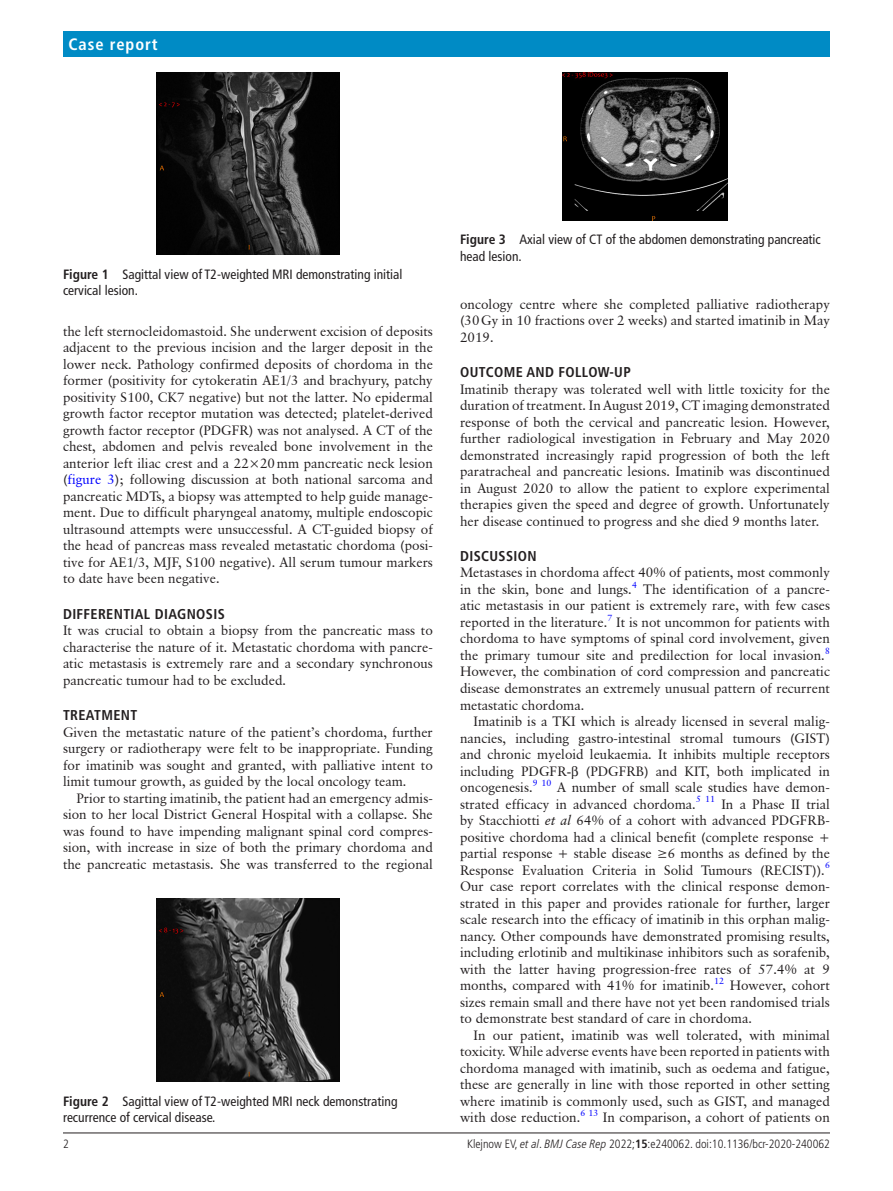
<style>
.page{position:relative;width:893px;height:1191px;background:#fff}
.page>*{position:absolute;margin:0;border:0;box-sizing:border-box;transform-origin:0 0}
.t1{font:700 condensed 16.5px "Frutiger LT Pro";letter-spacing:.055em;color:#fff}
.t2{font:700 condensed 14.25px "Frutiger LT Pro";letter-spacing:.025em;color:#231f20}
.t3{font:13.5px/16.5px "Classical Garamond BT";color:#231f20;text-align:justify}
.t4{font:condensed 13.5px/16.5px "Frutiger LT Pro";color:#231f20}
.t5{font:300 condensed 12px "Frutiger LT Pro";color:#231f20}
.s1{font-weight:700}
.s2{font-family:"Times New Roman"}
.s3{color:#00f}
.s4{font-style:italic}
</style>
<div class="page">
<hr style="left:63px;top:1132px;width:767px;height:1px;background:#231f20">
<div style="left:63px;top:31px;width:767px;height:25px;background:#008bc5"></div>
<img style="left:157px;top:72px;width:182px;height:183px">
<img style="left:157px;top:898px;width:182px;height:183px">
<img style="left:563px;top:72px;width:164px;height:148px">
<p class="t1" style="left:69px;top:34px;width:91px">Case report</p>
<p class="t4" style="left:63px;top:266px;width:341px"><span class="s1">Figure 1</span> Sagittal view of T2-weighted MRI demonstrating initial cervical lesion.</p>
<p class="t3" style="left:63px;top:323px;width:371px">the left sternocleidomastoid. She underwent excision of deposits adjacent to the previous incision and the larger deposit in the lower neck. Pathology confirmed deposits of chordoma in the former (positivity for cytokeratin AE1/3 and brachyury, patchy positivity S100, CK7 negative) but not the latter. No epidermal growth factor receptor mutation was detected; platelet<span class="s2">‐</span>derived growth factor receptor (PDGFR) was not analysed. A CT of the chest, abdomen and pelvis revealed bone involvement in the anterior left iliac crest and a 22×20mm pancreatic neck lesion (<span class="s3">figure 3</span>); following discussion at both national sarcoma and pancreatic MDTs, a biopsy was attempted to help guide manage&shy;ment. Due to difficult pharyngeal anatomy, multiple endoscopic ultrasound attempts were unsuccessful. A CT-guided biopsy of the head of pancreas mass revealed metastatic chordoma (posi&shy;tive for AE1/3, MJF, S100 negative). All serum tumour markers to date have been negative.</p>
<p class="t2" style="left:63px;top:605px;width:163px">DIFFERENTIAL DIAGNOSIS</p>
<p class="t3" style="left:63px;top:622px;width:371px">It was crucial to obtain a biopsy from the pancreatic mass to characterise the nature of it. Metastatic chordoma with pancre&shy;atic metastasis is extremely rare and a secondary synchronous pancreatic tumour had to be excluded.</p>
<p class="t2" style="left:63px;top:706px;width:76px">TREATMENT</p>
<p class="t3" style="left:63px;top:723px;width:371px">Given the metastatic nature of the patient’s chordoma, further surgery or radiotherapy were felt to be inappropriate. Funding for imatinib was sought and granted, with palliative intent to limit tumour growth, as guided by the local oncology team.</p>
<p class="t3" style="left:63px;top:789px;width:371px;text-indent:14px">Prior to starting imatinib, the patient had an emergency admis&shy;sion to her local District General Hospital with a collapse. She was found to have impending malignant spinal cord compres&shy;sion, with increase in size of both the primary chordoma and the pancreatic metastasis. She was transferred to the regional</p>
<p class="t4" style="left:63px;top:1092px;width:336px"><span class="s1">Figure 2</span> Sagittal view of T2-weighted MRI neck demonstrating recurrence of cervical disease.</p>
<p class="t4" style="left:460px;top:231px;width:362px"><span class="s1">Figure 3</span> Axial view of CT of the abdomen demonstrating pancreatic head lesion.</p>
<p class="t3" style="left:460px;top:296px;width:371px">oncology centre where she completed palliative radiotherapy (30Gy in 10 fractions over 2 weeks) and started imatinib in May 2019.</p>
<p class="t2" style="left:460px;top:364px;width:172px">OUTCOME AND FOLLOW-UP</p>
<p class="t3" style="left:460px;top:380px;width:371px">Imatinib therapy was tolerated well with little toxicity for the duration of treatment. In August 2019, CT imaging demonstrated response of both the cervical and pancreatic lesion. However, further radiological investigation in February and May 2020 demonstrated increasingly rapid progression of both the left paratracheal and pancreatic lesions. Imatinib was discontinued in August 2020 to allow the patient to explore experimental therapies given the speed and degree of growth. Unfortunately her disease continued to progress and she died 9 months later.</p>
<p class="t2" style="left:460px;top:547px;width:78px">DISCUSSION</p>
<p class="t3" style="left:460px;top:564px;width:371px">Metastases in chordoma affect 40% of patients, most commonly in the skin, bone and lungs.<sup>4</sup></p>
<p class="t3" style="left:460px;top:581px;width:371px;text-indent:183px">The identification of a pancre&shy;atic metastasis in our patient is extremely rare, with few cases reported in the literature.<sup>7</sup> It is not uncommon for patients with chordoma to have symptoms of spinal cord involvement, given the primary tumour site and predilection for local invasion.<sup>8<br></sup>However, the combination of cord compression and pancreatic disease demonstrates an extremely unusual pattern of recurrent metastatic chordoma.</p>
<p class="t3" style="left:460px;top:713px;width:371px;text-indent:14px">Imatinib is a TKI which is already licensed in several malig&shy;nancies, including gastro-intestinal stromal tumours (GIST) and chronic myeloid leukaemia. It inhibits multiple receptors including PDGFR<span class="s2">‐</span> (PDGFRB) and KIT, both implicated in oncogenesis.<sup>9</sup> <sup>10</sup> A number of small scale studies have demon&shy;strated efficacy in advanced chordoma.<sup>5</sup> <sup>11</sup></p>
<p class="t3" style="left:460px;top:795px;width:371px;text-indent:261px">In a Phase II trial by Stacchiotti <span class="s4">et al</span> 64% of a cohort with advanced PDGFRB&shy;positive chordoma had a clinical benefit (complete response + partial response + stable disease ≥6 months as defined by the Response Evaluation Criteria in Solid Tumours (RECIST)).<sup>6<br></sup>Our case report correlates with the clinical response demon&shy;strated in this paper and provides rationale for further, larger scale research into the efficacy of imatinib in this orphan malig&shy;nancy. Other compounds have demonstrated promising results, including erlotinib and multikinase inhibitors such as sorafenib, with the latter having progression-free rates of 57.4% at 9 months, compared with 41% for imatinib.<sup>12</sup> However, cohort sizes remain small and there have not yet been randomised trials to demonstrate best standard of care in chordoma.</p>
<p class="t3" style="left:460px;top:1026px;width:371px;text-indent:14px">In our patient, imatinib was well tolerated, with minimal toxicity. While adverse events have been reported in patients with chordoma managed with imatinib, such as oedema and fatigue, these are generally in line with those reported in other setting where imatinib is commonly used, such as GIST, and managed with dose reduction.<sup>6</sup> <sup>13</sup> In comparison, a cohort of patients on</p>
<p class="t5" style="left:63px;top:1136px;width:7px">2</p>
<p class="t5" style="left:467px;top:1136px;width:364px">Klejnow EV, <span class="s4">et al</span>. <span class="s4">BMJ Case Rep</span> 2022;<span class="s1">15</span>:e240062. doi:10.1136/bcr-2020-240062</p>
</div>
